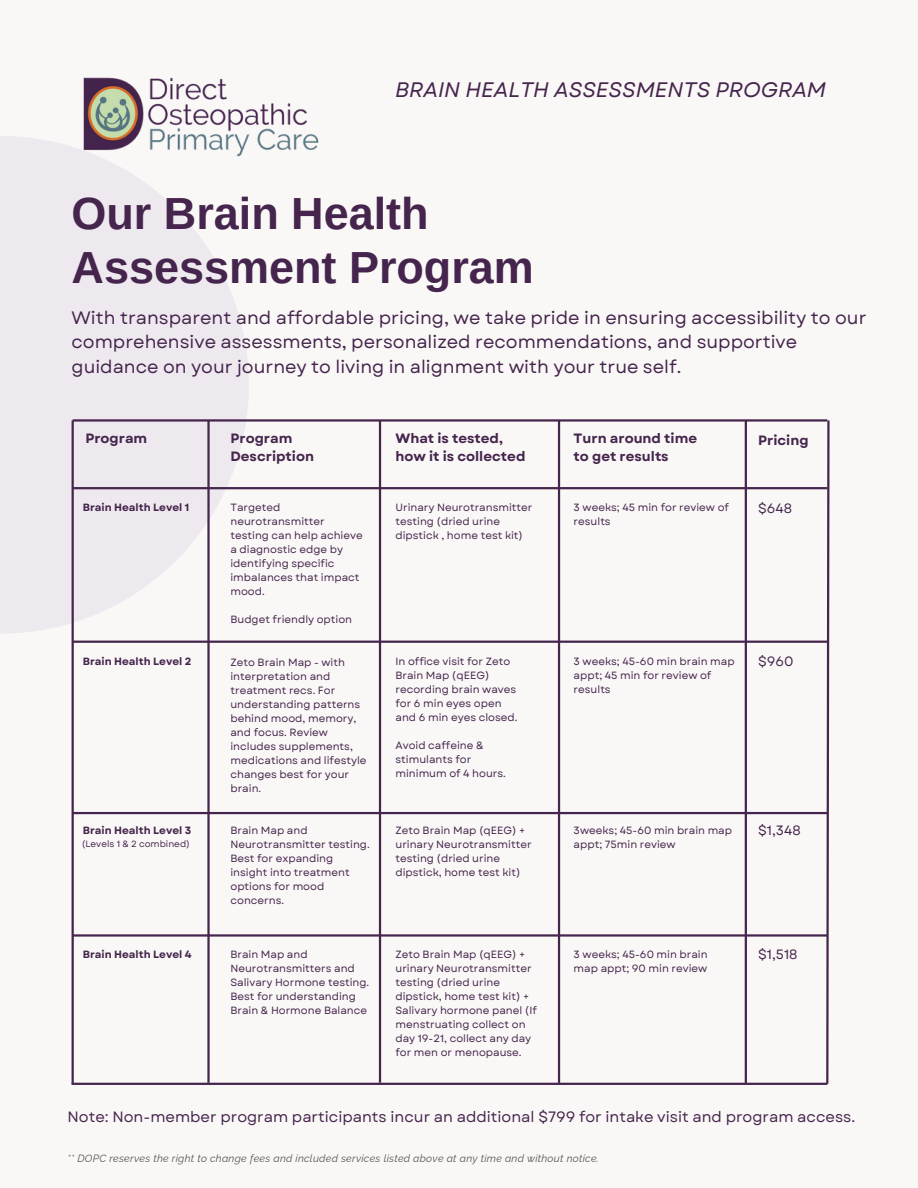
<style>
.page{position:relative;width:918px;height:1188px;background:#faf8f6}
.page>*{position:absolute;margin:0;border:0;box-sizing:border-box;transform-origin:0 0}
.t1{font:700 45px/54px "Arimo";color:#45254d}
.t2{font:italic 21px "Garet";color:#45254d}
.t3{font:18px/24.8px "Garet";color:#45254d}
.t4{font:15px "Garet";color:#45254d}
.t5{font:700 13.5px/18px "Garet";color:#45254d}
.t6{font:13.5px "Garet";color:#45254d}
.t7{font:10.5px/14px "Garet";color:#45254d}
.t8{font:italic 10.5px "Raleway";letter-spacing:.025em;color:#545454}
.t9{font:700 10.5px "Garet";color:#45254d}
.t10{font:9px "Garet";color:#45254d}
</style>
<div class="page">
<svg style="left:0;top:136px;width:248px;height:497px;fill:#eee9ef"></svg>
<img style="left:72px;top:77px;width:247px;height:85px">
<hr style="left:73px;top:419px;width:754px;height:3px;background:#45254d">
<hr style="left:73px;top:487px;width:754px;height:2px;background:#45254d">
<hr style="left:73px;top:641px;width:754px;height:2px;background:#45254d">
<hr style="left:73px;top:812px;width:754px;height:2px;background:#45254d">
<hr style="left:73px;top:934px;width:754px;height:3px;background:#45254d">
<hr style="left:72px;top:420px;width:2px;height:664px;background:#45254d">
<hr style="left:745px;top:420px;width:2px;height:664px;background:#45254d">
<hr style="left:207px;top:420px;width:3px;height:663px;background:#45254d">
<hr style="left:379px;top:420px;width:2px;height:663px;background:#45254d">
<hr style="left:558px;top:420px;width:2px;height:664px;background:#45254d">
<svg style="left:825px;top:419px;width:5px;height:666px"></svg>
<hr style="left:72px;top:1083px;width:755px;height:2px;background:#45254d">
<p class="t2" style="left:395px;top:75px;width:432px">BRAIN HEALTH ASSESSMENTS PROGRAM</p>
<h2 class="t1" style="left:72px;top:186px;width:464px">Our Brain Health<br>Assessment Program</h2>
<p class="t3" style="left:72px;top:305px;width:797px">With transparent and affordable pricing, we take pride in ensuring accessibility to our comprehensive assessments, personalized recommendations, and supportive guidance on your journey to living in alignment with your true self.</p>
<h3 class="t5" style="left:85px;top:430px;width:63px">Program</h3>
<h5 class="t5" style="left:230px;top:430px;width:85px">Program<br>Description</h5>
<h5 class="t5" style="left:395px;top:430px;width:131px">What is tested, how it is collected</h5>
<h5 class="t5" style="left:574px;top:430px;width:125px">Turn around time to get results</h5>
<h5 class="t5" style="left:758px;top:431px;width:52px">Pricing</h5>
<h6 class="t7" style="left:230px;top:501px;width:96px">Targeted neurotransmitter</h6>
<p class="t7" style="left:230px;top:529px;width:134px">testing can help achieve a diagnostic edge by</p>
<p class="t7" style="left:230px;top:557px;width:131px">identifying specific imbalances that impact</p>
<p class="t7" style="left:230px;top:585px;width:36px">mood.</p>
<p class="t7" style="left:230px;top:613px;width:123px">Budget friendly option</p>
<p class="t6" style="left:758px;top:498px;width:35px">$648</p>
<h5 class="t9" style="left:83px;top:500px;width:108px">Brain Health Level 1</h5>
<p class="t7" style="left:574px;top:501px;width:157px">3 weeks; 45 min for review of</p>
<p class="t7" style="left:574px;top:515px;width:39px">results</p>
<p class="t7" style="left:395px;top:501px;width:139px">Urinary Neurotransmitter</p>
<p class="t7" style="left:395px;top:515px;width:106px">testing (dried urine</p>
<p class="t7" style="left:395px;top:529px;width:129px">dipstick , home test kit)</p>
<p class="t9" style="left:83px;top:654px;width:110px">Brain Health Level 2</p>
<h1 class="t9" style="left:83px;top:823px;width:110px">Brain Health Level 3</h1>
<p class="t10" style="left:82px;top:837px;width:110px">(Levels 1 &amp; 2 combined)</p>
<h6 class="t7" style="left:230px;top:655px;width:116px">Zeto Brain Map - with</h6>
<p class="t7" style="left:230px;top:669px;width:131px">interpretation and treatment recs. For understanding patterns</p>
<p class="t7" style="left:230px;top:711px;width:138px">behind mood, memory, and focus. Review includes supplements, medications and lifestyle changes best for your brain.</p>
<p class="t7" style="left:395px;top:654px;width:116px">In office visit for Zeto</p>
<p class="t7" style="left:395px;top:668px;width:95px">Brain Map (qEEG)</p>
<p class="t7" style="left:395px;top:682px;width:122px">recording brain waves</p>
<p class="t7" style="left:395px;top:696px;width:108px">for 6 min eyes open</p>
<p class="t7" style="left:395px;top:710px;width:123px">and 6 min eyes closed.</p>
<p class="t7" style="left:395px;top:738px;width:89px">Avoid caffeine &amp; stimulants for</p>
<p class="t7" style="left:395px;top:766px;width:112px">minimum of 4 hours.</p>
<p class="t7" style="left:574px;top:654px;width:163px">3 weeks; 45-60 min brain map</p>
<p class="t7" style="left:574px;top:668px;width:139px">appt; 45 min for review of results</p>
<p class="t6" style="left:758px;top:652px;width:37px">$960</p>
<p class="t7" style="left:230px;top:823px;width:141px">Brain Map and<br>Neurotransmitter testing.<br>Best for expanding insight into treatment options for mood concerns.</p>
<h6 class="t7" style="left:395px;top:823px;width:138px">Zeto Brain Map (qEEG) + urinary Neurotransmitter testing (dried urine dipstick, home test kit)</h6>
<p class="t7" style="left:574px;top:823px;width:160px">3weeks; 45-60 min brain map appt; 75min review</p>
<p class="t6" style="left:758px;top:821px;width:44px">$1,348</p>
<p class="t9" style="left:83px;top:946px;width:110px">Brain Health Level 4</p>
<p class="t7" style="left:230px;top:947px;width:140px">Brain Map and<br>Neurotransmitters and<br>Salivary Hormone testing.<br>Best for understanding<br>Brain &amp; Hormone Balance</p>
<p class="t7" style="left:395px;top:947px;width:138px">Zeto Brain Map (qEEG) + urinary Neurotransmitter</p>
<h6 class="t7" style="left:395px;top:975px;width:143px">testing (dried urine dipstick, home test kit) +<br>Salivary hormone panel (If menstruating collect on day 19-21, collect any day for men or menopause.</h6>
<p class="t7" style="left:574px;top:947px;width:136px">3 weeks; 45-60 min brain map appt; 90 min review</p>
<p class="t6" style="left:758px;top:944px;width:41px">$1,518</p>
<p class="t4" style="left:67px;top:1106px;width:789px">Note: Non-member program participants incur an additional $799 for intake visit and program access.</p>
<h4 class="t8" style="left:67px;top:1152px;width:533px">** DOPC reserves the right to change fees and included services listed above at any time and without notice.</h4>
</div>
